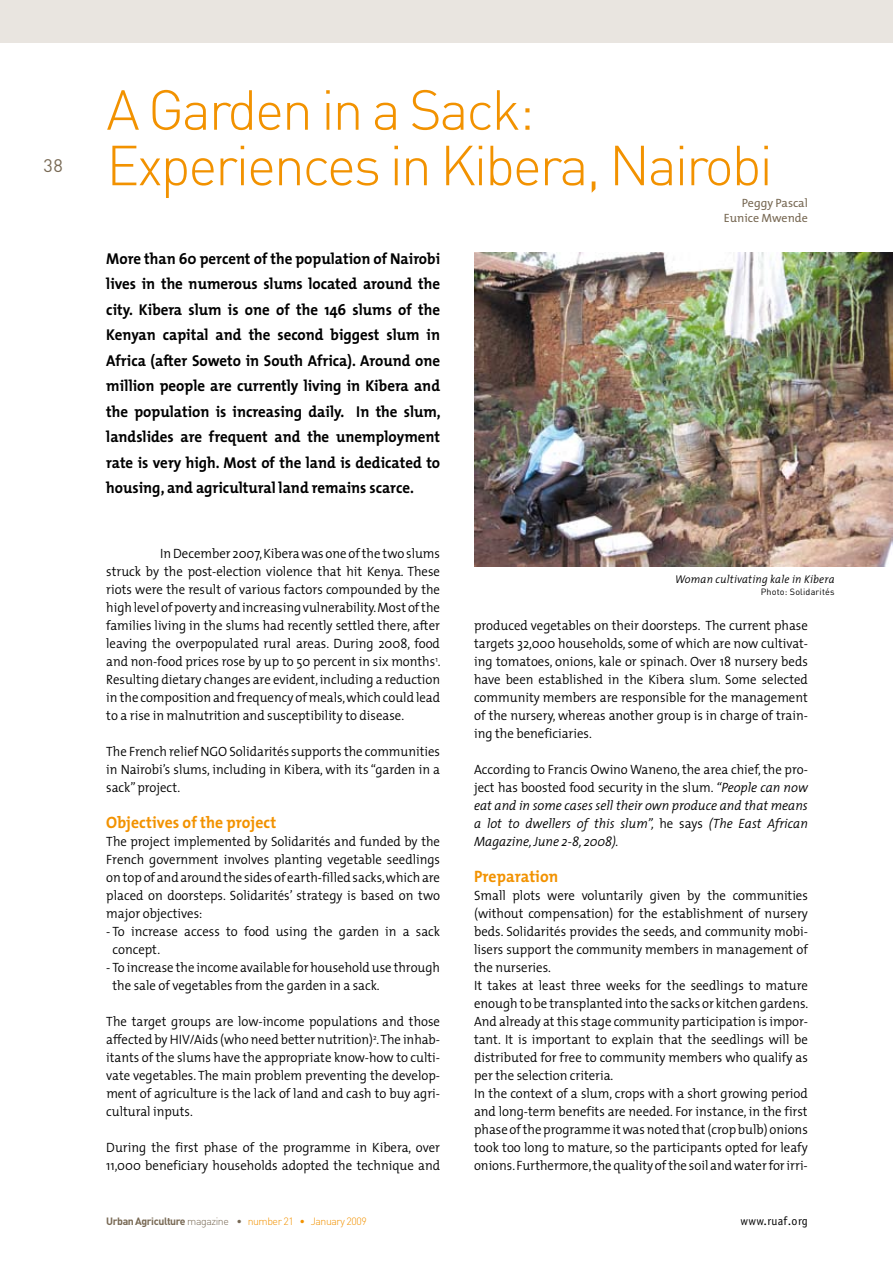
<style>
.page{position:relative;width:893px;height:1263px;background:#fff}
.page>*{position:absolute;margin:0;border:0;box-sizing:border-box;transform-origin:0 0}
.t1{font:300 55.5px/55.5px "DIN";letter-spacing:-.04em;color:#f29200}
.t2{font:18px "DIN";color:#786954}
.t3{font:700 16.5px "The Mix";letter-spacing:.005em;color:#f29200;scale:.95 1}
.t4{font:700 15.75px/25.5px "The Mix";color:#000;text-align:justify;scale:.95 1}
.t5{font:300 13.5px/18px "The Mix";color:#000;text-align:justify;scale:.95 1}
.t6{font:italic 300 13.5px/18px "The Mix";color:#000;text-align:justify;scale:.95 1}
.t7{font:12px/15px "The Mix";color:#786954;text-align:right}
.t8{font:12px "Officina Sans";letter-spacing:.03em;color:#000}
.t9{font:italic 300 11.25px "The Mix";letter-spacing:.02em;color:#000;scale:.95 1}
.t10{font:300 10.5px "DIN";letter-spacing:-.04em;color:#f29200}
.t11{font:9px "DIN";letter-spacing:.02em;color:#000}
.s1{font-weight:700;color:#786954}
.s2{color:#786954}
.s3{font-style:normal}
</style>
<div class="page">
<div style="left:0;top:0;width:893px;height:43px;background:#e9e5e0"></div>
<img style="left:474px;top:252px;width:419px;height:314px">
<h2 class="t2" style="left:44px;top:155px;width:21px">38</h2>
<h1 class="t1" style="left:106px;top:81px;width:668px">A Garden in a Sack:<br>Experiences in Kibera, Nairobi</h1>
<p class="t7" style="left:724px;top:195px;width:86px">Peggy Pascal<br>Eunice Mwende</p>
<p class="t4" style="left:106px;top:245px;width:354px">More than 60 percent of the population of Nairobi lives in the numerous slums located around the city. Kibera slum is one of the 146 slums of the Kenyan capital and the second biggest slum in Africa (after Soweto in South Africa). Around one million people are currently living in Kibera and the population is increasing daily. In the slum, landslides are frequent and the unemployment rate is very high. Most of the land is dedicated to housing, and agricultural land remains scarce.</p>
<p class="t5" style="left:106px;top:544px;width:354px;text-indent:54px">InDecember 2007,Kiberawas one ofthe two slums struck by the post-election violence that hit Kenya. These riots were the result of various factors compounded by the highlevelofpovertyandincreasingvulnerability.Most ofthe families living in the slums had recently settled there, after leaving the overpopulated rural areas. During 2008, food and non-food prices rose by up to 50 percent in six months<sup>1</sup>.<br>Resulting dietary changes are evident,including a reduction in the composition and frequency of meals,which could lead to a rise in malnutrition and susceptibility to disease.</p>
<p class="t5" style="left:106px;top:742px;width:353px">The French relief NGO Solidarités supports the communities in Nairobi’s slums, including in Kibera, with its “garden in a sack”project.</p>
<p class="t3" style="left:106px;top:809px;width:180px">Objectives of the project</p>
<p class="t5" style="left:106px;top:832px;width:353px">The project implemented by Solidarités and funded by the French government involves planting vegetable seedlings ontopofandaround the sidesof earth-filledsacks,whichare placed on doorsteps. Solidarités’ strategy is based on two major objectives:</p>
<p class="t5" style="left:113px;top:922px;width:346px;text-indent:-6px">- To increase access to food using the garden in a sack concept.</p>
<p class="t5" style="left:113px;top:958px;width:346px;text-indent:-6px">- To increase the income available for householduse through the sale of vegetables from the garden in a sack.</p>
<p class="t5" style="left:106px;top:1012px;width:353px">The target groups are low-income populations and those affected by HIV/Aids (who need better nutrition)<sup>2</sup>.The inhab&shy;itants of the slums have the appropriate know-how to culti&shy;vate vegetables. The main problem preventing the develop&shy;ment of agriculture is the lack of land and cash to buy agri&shy;cultural inputs.</p>
<p class="t5" style="left:106px;top:1138px;width:353px">During the first phase of the programme in Kibera, over<br>11,000 beneficiary households adopted the technique and</p>
<p class="t10" style="left:106px;top:1215px;width:262px"><span class="s1">Urban Agriculture</span> <span class="s2">magazine •</span> number 21 • January 2009</p>
<p class="t9" style="left:675px;top:570px;width:169px">Woman cultivating kale in Kibera</p>
<p class="t11" style="left:761px;top:586px;width:75px">Photo: Solidarités</p>
<p class="t5" style="left:474px;top:616px;width:353px">produced vegetables on their doorsteps. The current phase targets 32,000 households, some of which are now cultivat&shy;ing tomatoes, onions, kale or spinach. Over 18 nursery beds have been established in the Kibera slum. Some selected community members are responsible for the management of the nursery, whereas another group is in charge of train&shy;ing the beneficiaries.</p>
<p class="t6" style="left:474px;top:760px;width:353px"><span class="s3">According to Francis Owino Waneno, the area chief, the pro&shy;ject has boosted food security in the slum.</span> “People can now eat and in some cases sell their own produce and that means a lot to dwellers of this slum”, <span class="s3">he says</span> (The East African Magazine, June 2-8, 2008).</p>
<p class="t3" style="left:474px;top:863px;width:90px">Preparation</p>
<p class="t5" style="left:474px;top:886px;width:353px;text-align:left">Small plots were voluntarily given by the communities (without compensation) for the establishment of nursery beds. Solidarités provides the seeds, and community mobi&shy;lisers support the community members in management of the nurseries.<br>It takes at least three weeks for the seedlings to mature enough to be transplanted into the sacks or kitchen gardens.<br>And already at this stage community participation is impor&shy;tant. It is important to explain that the seedlings will be distributed for free to community members who qualify as per the selection criteria.<br>In the context of a slum, crops with a short growing period and long-term benefits are needed. For instance, in the first phaseoftheprogramme itwasnoted that(cropbulb)onions took too long to mature, so the participants opted for leafy onions.Furthermore,the quality of the soil andwaterforirri-</p>
<p class="t8" style="left:741px;top:1214px;width:69px">www.ruaf.org</p>
</div>
